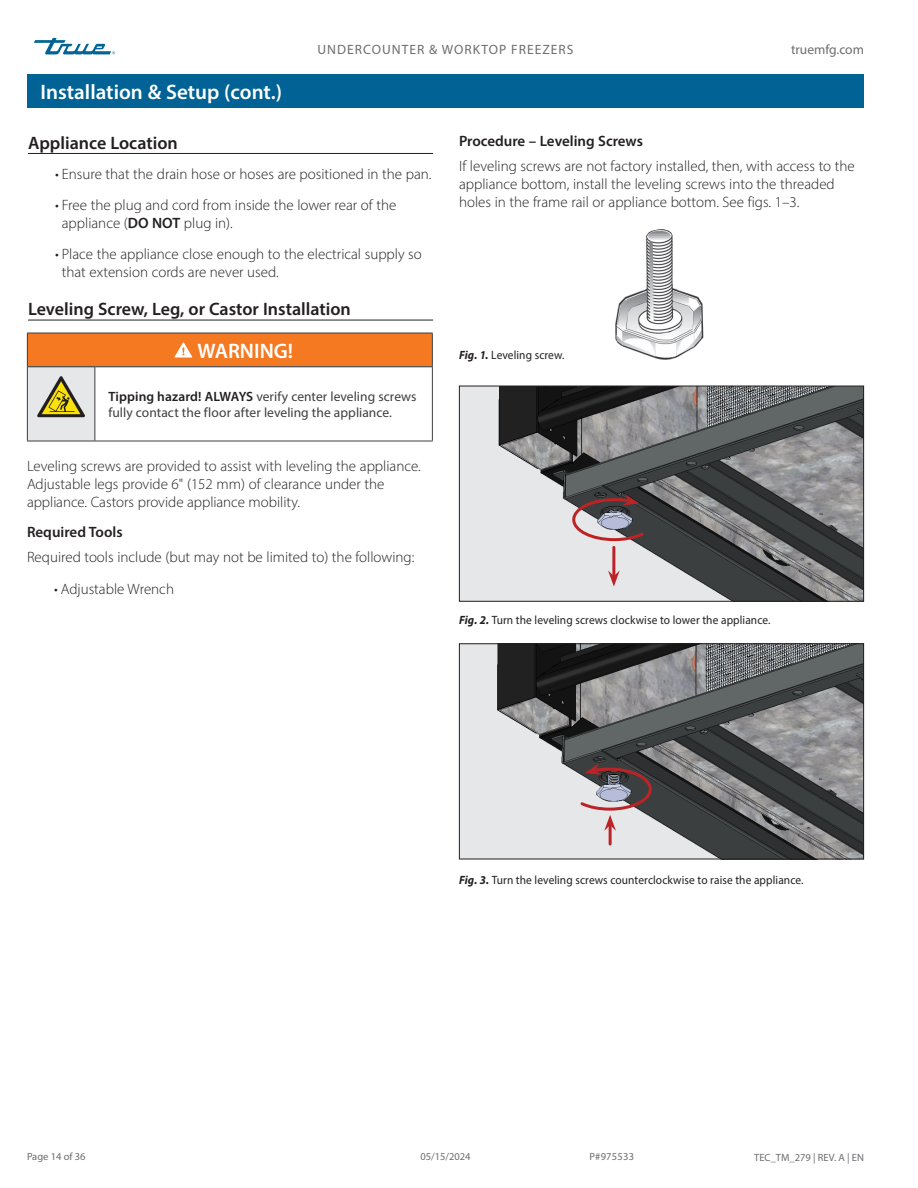
<style>
.page{position:relative;width:918px;height:1188px;background:#fff}
.page>*{position:absolute;margin:0;border:0;box-sizing:border-box;transform-origin:0 0}
.Title_bar_Page_header{font:600 21px "Myriad Pro";color:#fff}
.Table_title_bar{font:600 21px "Myriad Pro";color:#fff}
.Subhead_underscore_H1{font:600 18px "Myriad Pro";color:#231f20}
.Body_Text_light_Normal{font:300 15px/18px "Myriad Pro";color:#231f20}
.Subhead_NO_underscore_H2{font:600 15px "Myriad Pro";color:#231f20}
.Table_text{font:13.5px/16.5px "Myriad Pro";letter-spacing:.005em;color:#3e3e3f}
.t1{font:13.5px "Myriad Pro";letter-spacing:.075em;color:#6c6d70}
.t2{font:13.5px "Myriad Pro";color:#6c6d70}
.Caption_FIG_Regular{font:12px "Myriad Pro";letter-spacing:.005em;color:#231f20;scale:.95 1}
.t3{font:10.5px "Myriad Pro";color:#6c6d70}
.s1{font-weight:600}
.s2{font-weight:600;color:#231f20}
.s3{font-weight:700;font-style:italic}
</style>
<div class="page">
<svg style="left:34px;top:38px;width:81px;height:16px"></svg>
<hr style="left:28px;top:153px;width:405px;height:1px;background:#231f20">
<hr style="left:28px;top:320px;width:405px;height:1px;background:#231f20">
<div style="left:27px;top:74px;width:837px;height:34px;background:#016395"></div>
<img style="left:615px;top:229px;width:89px;height:131px">
<div style="left:459px;top:386px;width:405px;height:215px;background:#e6e7e9"></div>
<img style="left:498px;top:388px;width:364px;height:212px">
<div style="left:459px;top:386px;width:405px;height:216px;border:1px solid #231f20"></div>
<svg style="left:571px;top:494px;width:75px;height:49px"></svg>
<hr style="left:612px;top:547px;width:3px;height:29px;background:#bc2326">
<svg style="left:608px;top:570px;width:12px;height:17px"></svg>
<div style="left:459px;top:644px;width:405px;height:215px;background:#e6e7e9"></div>
<img style="left:497px;top:645px;width:365px;height:212px">
<div style="left:459px;top:643px;width:405px;height:216px;border:1px solid #231f20"></div>
<hr style="left:609px;top:825px;width:3px;height:19px;background:#bc2326">
<svg style="left:578px;top:763px;width:75px;height:68px"></svg>
<div style="left:27px;top:333px;width:405px;height:34px;background:#f47921"></div>
<div style="left:27px;top:367px;width:68px;height:74px;background:#e6e7e9"></div>
<hr style="left:27px;top:333px;width:68px;height:1px;background:#3e3e3f">
<hr style="left:27px;top:333px;width:1px;height:34px;background:#3e3e3f">
<hr style="left:95px;top:333px;width:338px;height:1px;background:#3e3e3f">
<hr style="left:432px;top:333px;width:1px;height:34px;background:#3e3e3f">
<hr style="left:27px;top:367px;width:1px;height:74px;background:#3e3e3f">
<hr style="left:94px;top:367px;width:1px;height:74px;background:#3e3e3f">
<hr style="left:432px;top:367px;width:1px;height:74px;background:#3e3e3f">
<hr style="left:95px;top:441px;width:338px;height:1px;background:#3e3e3f">
<hr style="left:28px;top:366px;width:67px;height:1px;background:#231f20">
<hr style="left:95px;top:366px;width:337px;height:1px;background:#231f20">
<hr style="left:27px;top:441px;width:68px;height:1px;background:#3e3e3f">
<svg style="left:175px;top:342px;width:17px;height:16px"></svg>
<svg style="left:37px;top:376px;width:48px;height:41px"></svg>
<p class="Title_bar_Page_header" style="left:40px;top:79px;width:243px">Installation &amp; Setup (cont.)</p>
<p class="t1" style="left:318px;top:42px;width:257px">UNDERCOUNTER &amp; WORKTOP FREEZERS</p>
<p class="t2" style="left:791px;top:42px;width:74px">truemfg.com</p>
<p class="Subhead_underscore_H1" style="left:28px;top:131px;width:151px">Appliance Location</p>
<p class="Body_Text_light_Normal" style="left:55px;top:165px;width:378px">• Ensure that the drain hose or hoses are positioned in the pan.</p>
<p class="Body_Text_light_Normal" style="left:62px;top:196px;width:336px;text-indent:-7px">• Free the plug and cord from inside the lower rear of the appliance (<span class="s1">DO NOT</span> plug in).</p>
<p class="Body_Text_light_Normal" style="left:62px;top:245px;width:362px;text-indent:-7px">• Place the appliance close enough to the electrical supply so that extension cords are never used.</p>
<p class="Subhead_underscore_H1" style="left:28px;top:298px;width:324px">Leveling Screw, Leg, or Castor Installation</p>
<p class="Table_title_bar" style="left:198px;top:338px;width:97px">WARNING!</p>
<p class="Table_text" style="left:108px;top:388px;width:310px"><span class="s2">Tipping hazard! ALWAYS</span> verify center leveling screws fully contact the floor after leveling the appliance.</p>
<p class="Body_Text_light_Normal" style="left:27px;top:457px;width:395px">Leveling screws are provided to assist with leveling the appliance.<br>Adjustable legs provide 6" (152 mm) of clearance under the appliance. Castors provide appliance mobility.</p>
<p class="Subhead_NO_underscore_H2" style="left:27px;top:523px;width:97px">Required Tools</p>
<p class="Body_Text_light_Normal" style="left:27px;top:548px;width:389px">Required tools include (but may not be limited to) the following:</p>
<p class="Body_Text_light_Normal" style="left:54px;top:580px;width:122px">• Adjustable Wrench</p>
<p class="Subhead_NO_underscore_H2" style="left:459px;top:132px;width:185px">Procedure – Leveling Screws</p>
<p class="Body_Text_light_Normal" style="left:459px;top:157px;width:397px">If leveling screws are not factory installed, then, with access to the appliance bottom, install the leveling screws into the threaded holes in the frame rail or appliance bottom. See figs. 1–3.</p>
<p class="Caption_FIG_Regular" style="left:459px;top:347px;width:113px"><span class="s3">Fig. 1.</span> Leveling screw.</p>
<p class="Caption_FIG_Regular" style="left:459px;top:613px;width:329px"><span class="s3">Fig. 2.</span> Turn the leveling screws clockwise to lower the appliance.</p>
<p class="Caption_FIG_Regular" style="left:459px;top:872px;width:364px"><span class="s3">Fig. 3.</span> Turn the leveling screws counterclockwise to raise the appliance.</p>
<p class="t3" style="left:27px;top:1150px;width:60px">Page 14 of 36</p>
<p class="t3" style="left:420px;top:1150px;width:52px">05/15/2024</p>
<p class="t3" style="left:589px;top:1150px;width:46px">P#975533</p>
<p class="t3" style="left:754px;top:1151px;width:111px">TEC_TM_279 | REV. A | EN</p>
</div>
